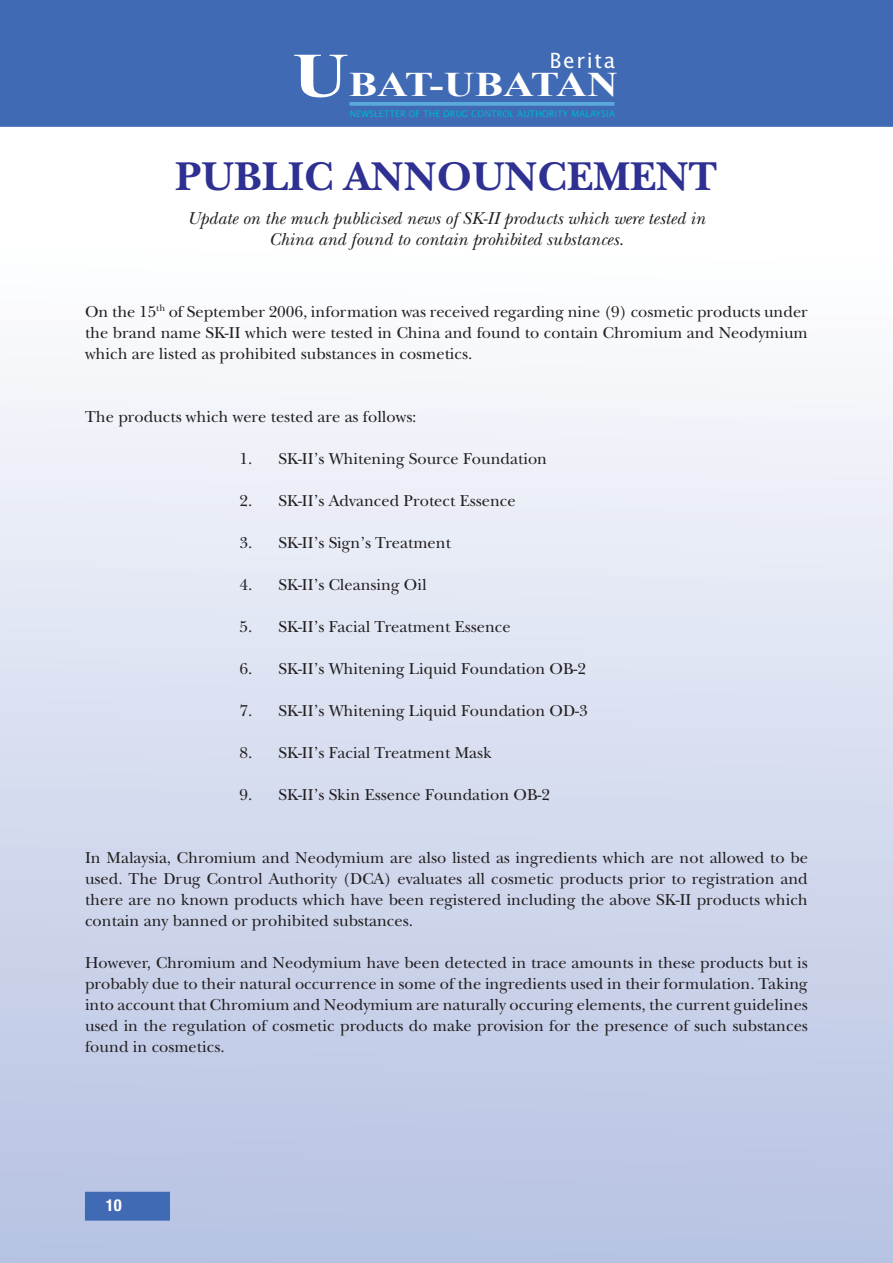
<style>
.page{position:relative;width:893px;height:1263px;background:#fff}
.page>*{position:absolute;margin:0;border:0;box-sizing:border-box;transform-origin:0 0}
.t1{font:700 42px "New Baskerville";color:#2e3092}
.t2{font:700 34.5px "Times New Roman";color:#fff;scale:1.24 1}
.t3{font:21px "Lucida Sans";letter-spacing:.075em;color:#fff}
.t4{font:italic 18px/21.6px "New Baskerville";color:#231f20;text-align:center}
.t5{font:16.5px/21px "New Baskerville";color:#231f20;text-align:justify}
.t6{font:700 condensed 16.5px "Helvetica Neue";color:#fff}
.t7{font:9px "Lucida Sans";color:#00b7ce}
.s1{font-size:63px}
</style>
<div class="page">
<div style="left:0;top:120px;width:893px;height:1143px;background:linear-gradient(to bottom,#fff,#b6c2e2)"></div>
<div style="left:86px;top:1193px;width:83px;height:27px;background:#406ab4"></div>
<div style="left:85px;top:1192px;width:85px;height:29px;border:2px solid #406ab4"></div>
<div style="left:0;top:0;width:893px;height:127px;background:#406ab4"></div>
<svg style="left:349px;top:102px;width:265px;height:4px"></svg>
<p class="t3" style="left:550px;top:52px;width:67px">Berita</p>
<h2 class="t2" style="left:292px;top:66px;width:264px"><span class="s1">U</span>BAT-UBATAN</h2>
<p class="t7" style="left:350px;top:110px;width:266px">NEWSLETTER OF THE DRUG CONTROL AUTHORITY MALAYSIA</p>
<h1 class="t1" style="left:176px;top:162px;width:543px">PUBLIC ANNOUNCEMENT</h1>
<p class="t4" style="left:188px;top:209px;width:519px">Update on the much publicised news of SK-II products which were tested in<br>China and found to contain prohibited substances.</p>
<p class="t5" style="left:85px;top:303px;width:724px">On the 15<sup>th</sup> of September 2006, information was received regarding nine (9) cosmetic products under the brand name SK-II which were tested in China and found to contain Chromium and Neodymium which are listed as prohibited substances in cosmetics.</p>
<p class="t5" style="left:85px;top:408px;width:333px">The products which were tested are as follows:</p>
<p class="t5" style="left:239px;top:450px;width:309px">1. SK-II’s Whitening Source Foundation</p>
<p class="t5" style="left:239px;top:492px;width:278px">2. SK-II’s Advanced Protect Essence</p>
<p class="t5" style="left:239px;top:534px;width:213px">3. SK-II’s Sign’s Treatment</p>
<p class="t5" style="left:239px;top:576px;width:189px">4. SK-II’s Cleansing Oil</p>
<p class="t5" style="left:239px;top:618px;width:273px">5. SK-II’s Facial Treatment Essence</p>
<p class="t5" style="left:239px;top:660px;width:348px">6. SK-II’s Whitening Liquid Foundation OB-2</p>
<p class="t5" style="left:239px;top:702px;width:350px">7. SK-II’s Whitening Liquid Foundation OD-3</p>
<p class="t5" style="left:239px;top:744px;width:254px">8. SK-II’s Facial Treatment Mask</p>
<p class="t5" style="left:239px;top:786px;width:312px">9. SK-II’s Skin Essence Foundation OB-2</p>
<p class="t5" style="left:85px;top:849px;width:724px">In Malaysia, Chromium and Neodymium are also listed as ingredients which are not allowed to be used. The Drug Control Authority (DCA) evaluates all cosmetic products prior to registration and there are no known products which have been registered including the above SK-II products which contain any banned or prohibited substances.</p>
<p class="t5" style="left:85px;top:954px;width:724px">However, Chromium and Neodymium have been detected in trace amounts in these products but is probably due to their natural occurrence in some of the ingredients used in their formulation. Taking into account that Chromium and Neodymium are naturally occuring elements, the current guidelines used in the regulation of cosmetic products do make provision for the presence of such substances found in cosmetics.</p>
<p class="t6" style="left:106px;top:1199px;width:17px">10</p>
</div>
